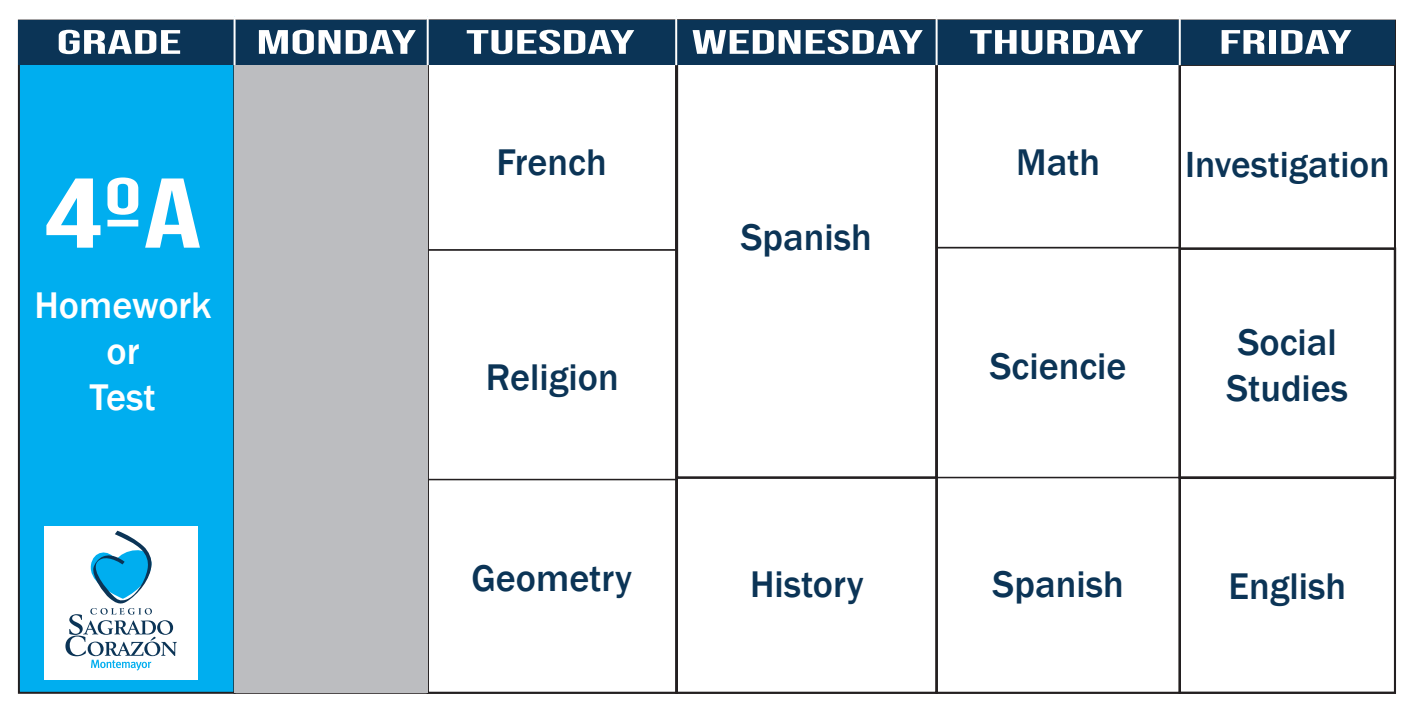
<style>
.page{position:relative;width:1428px;height:723px;background:#fff}
.page>*{position:absolute;margin:0;border:0;box-sizing:border-box;transform-origin:0 0}
.t1{font:98.8px "Bebas Neue";color:#fff;scale:1.47 1}
.t2{font:500 38.2px/45.8px "Franklin Gothic";color:#0b3456}
.t3{font:500 38.2px/45.8px "Franklin Gothic";color:#fff;text-align:center}
.t4{font:500 37.4px "Franklin Gothic";color:#0b3456}
.t5{font:34px "Bebas Neue";color:#fff;scale:1.88 1}
</style>
<div class="page">
<div style="left:18px;top:20px;width:217px;height:673px;background:#00aeef;border:2px solid #231f20"></div>
<div style="left:426px;top:20px;width:251px;height:231px;border:2px solid #231f20"></div>
<div style="left:427px;top:478px;width:250px;height:215px;border:2px solid #231f20"></div>
<div style="left:675px;top:19px;width:262px;height:459px;border:2px solid #231f20"></div>
<div style="left:676px;top:477px;width:261px;height:216px;border:2px solid #231f20"></div>
<div style="left:935px;top:20px;width:245px;height:228px;border:2px solid #231f20"></div>
<div style="left:935px;top:476px;width:245px;height:217px;border:2px solid #231f20"></div>
<div style="left:1178px;top:64px;width:217px;height:185px;border:2px solid #231f20"></div>
<div style="left:1178px;top:247px;width:218px;height:232px;border:2px solid #231f20"></div>
<div style="left:1178px;top:476px;width:217px;height:217px;border:2px solid #231f20"></div>
<div style="left:19px;top:21px;width:1375px;height:44px;background:#0b3456"></div>
<hr style="left:233px;top:17px;width:2px;height:48px;background:#fff">
<hr style="left:427px;top:17px;width:2px;height:48px;background:#fff">
<hr style="left:675px;top:17px;width:2px;height:48px;background:#fff">
<hr style="left:935px;top:17px;width:2px;height:48px;background:#fff">
<hr style="left:1178px;top:17px;width:2px;height:48px;background:#fff">
<div style="left:234px;top:65px;width:194px;height:627px;background:#bcbdc0"></div>
<div style="left:44px;top:526px;width:154px;height:154px;background:#fff"></div>
<svg style="left:65px;top:530px;width:112px;height:140px"></svg>
<p class="t5" style="left:57px;top:23px;width:68px">GRADE</p>
<h1 class="t1" style="left:44px;top:157px;width:109px">4ºA</h1>
<p class="t3" style="left:34px;top:283px;width:178px">Homework or<br>Test</p>
<p class="t5" style="left:256px;top:23px;width:87px">MONDAY</p>
<p class="t5" style="left:466px;top:23px;width:91px">TUESDAY</p>
<p class="t5" style="left:691px;top:23px;width:125px">WEDNESDAY</p>
<p class="t5" style="left:969px;top:23px;width:94px">THURDAY</p>
<p class="t5" style="left:1218px;top:23px;width:72px">FRIDAY</p>
<p class="t2" style="left:496px;top:140px;width:112px">French</p>
<p class="t2" style="left:486px;top:355px;width:134px">Religion</p>
<p class="t2" style="left:741px;top:215px;width:133px">Spanish</p>
<p class="t2" style="left:1016px;top:140px;width:86px">Math</p>
<p class="t4" style="left:1185px;top:141px;width:206px">Investigation</p>
<p class="t2" style="left:989px;top:343px;width:138px">Sciencie</p>
<p class="t2" style="left:1226px;top:319px;width:123px">Social<br>Studies</p>
<p class="t2" style="left:471px;top:556px;width:162px">Geometry</p>
<p class="t2" style="left:1228px;top:563px;width:119px">English</p>
<p class="t2" style="left:992px;top:561px;width:133px">Spanish</p>
<p class="t2" style="left:750px;top:561px;width:115px">History</p>
</div>
